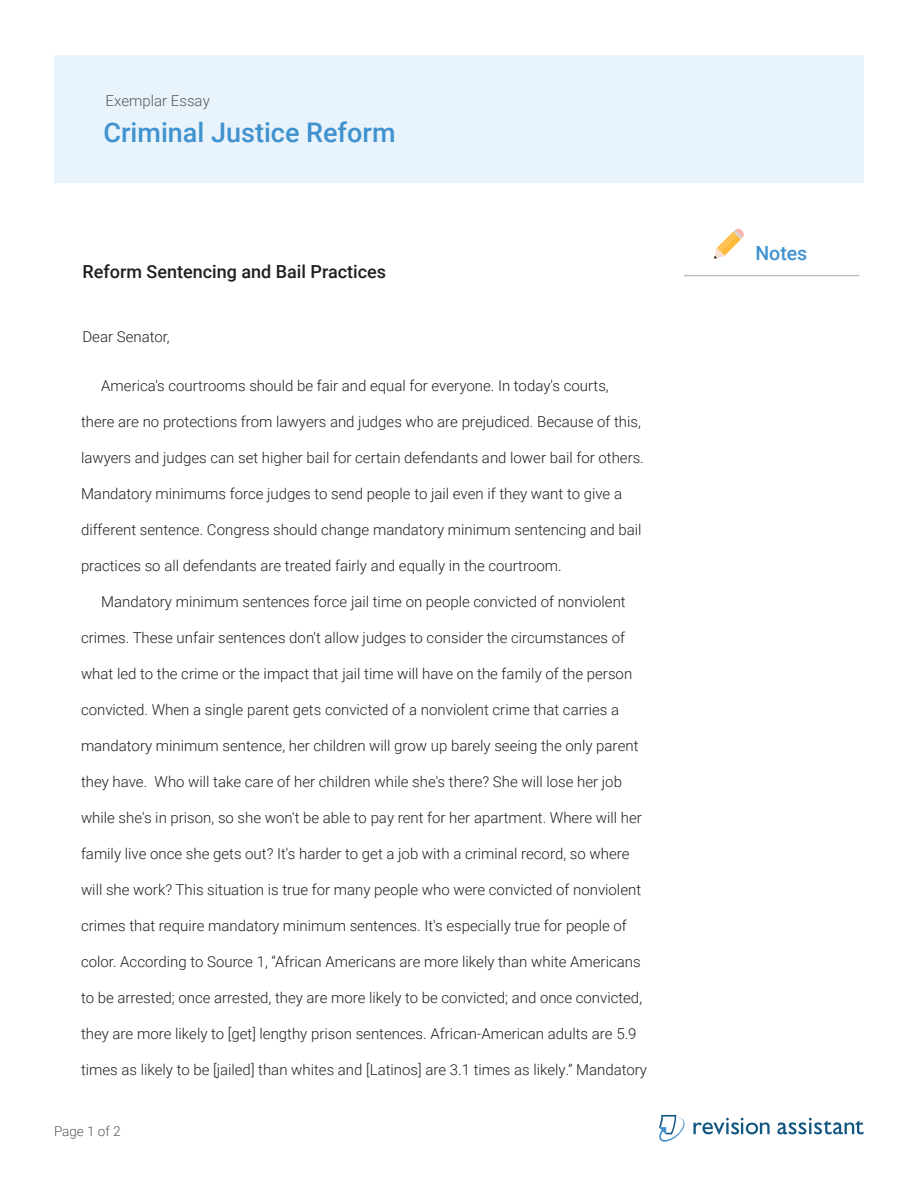
<style>
.page{position:relative;width:918px;height:1188px;background:#fff}
.page>*{position:absolute;margin:0;border:0;box-sizing:border-box;transform-origin:0 0}
.Prompt_Title{font:500 27px "Roboto";color:#4092cf}
.t1{font:500 19.5px "Roboto";color:#4092cf}
.Essay_Title{font:500 18px "Roboto";color:#231f20}
.Essay_Text{font:300 15px "Roboto";color:#231f20}
.Exemplar_Essay_Subhe{font:300 15px "Roboto";color:#57585a}
.Essay_Text_-_Letter{font:300 15px "Roboto";color:#231f20}
.Exemplar_Essay_Subhe-2{font:300 13.5px "Roboto";color:#57585a}
</style>
<div class="page">
<div style="left:54px;top:55px;width:810px;height:128px;background:#e8f3fb"></div>
<hr style="left:684px;top:275px;width:176px;height:1px;background:#bec0c6">
<svg style="left:714px;top:228px;width:30px;height:31px"></svg>
<svg style="left:659px;top:1115px;width:26px;height:27px"></svg>
<svg style="left:693px;top:1118px;width:77px;height:16px"></svg>
<svg style="left:777px;top:1118px;width:87px;height:16px"></svg>
<p class="Exemplar_Essay_Subhe" style="left:106px;top:91px;width:106px">Exemplar Essay</p>
<p class="Prompt_Title" style="left:104px;top:114px;width:294px">Criminal Justice Reform</p>
<p class="Essay_Title" style="left:82px;top:259px;width:305px">Reform Sentencing and Bail Practices</p>
<p class="Essay_Text_-_Letter" style="left:82px;top:326px;width:89px">Dear Senator,</p>
<p class="Essay_Text" style="left:101px;top:375px;width:509px">America's courtrooms should be fair and equal for everyone. In today's courts,</p>
<p class="Essay_Text" style="left:81px;top:411px;width:562px">there are no protections from lawyers and judges who are prejudiced. Because of this,</p>
<p class="Essay_Text" style="left:81px;top:447px;width:564px">lawyers and judges can set higher bail for certain defendants and lower bail for others.</p>
<p class="Essay_Text" style="left:81px;top:483px;width:543px">Mandatory minimums force judges to send people to jail even if they want to give a</p>
<p class="Essay_Text" style="left:81px;top:519px;width:562px">different sentence. Congress should change mandatory minimum sentencing and bail</p>
<p class="Essay_Text" style="left:81px;top:555px;width:482px">practices so all defendants are treated fairly and equally in the courtroom.</p>
<p class="Essay_Text" style="left:101px;top:591px;width:526px">Mandatory minimum sentences force jail time on people convicted of nonviolent</p>
<p class="Essay_Text" style="left:81px;top:627px;width:546px">crimes. These unfair sentences don't allow judges to consider the circumstances of</p>
<p class="Essay_Text" style="left:81px;top:663px;width:553px">what led to the crime or the impact that jail time will have on the family of the person</p>
<p class="Essay_Text" style="left:81px;top:699px;width:540px">convicted. When a single parent gets convicted of a nonviolent crime that carries a</p>
<p class="Essay_Text" style="left:81px;top:735px;width:559px">mandatory minimum sentence, her children will grow up barely seeing the only parent</p>
<p class="Essay_Text" style="left:81px;top:771px;width:543px">they have. Who will take care of her children while she's there? She will lose her job</p>
<p class="Essay_Text" style="left:81px;top:807px;width:562px">while she's in prison, so she won't be able to pay rent for her apartment. Where will her</p>
<p class="Essay_Text" style="left:81px;top:843px;width:550px">family live once she gets out? It's harder to get a job with a criminal record, so where</p>
<p class="Essay_Text" style="left:81px;top:879px;width:562px">will she work? This situation is true for many people who were convicted of nonviolent</p>
<p class="Essay_Text" style="left:81px;top:915px;width:547px">crimes that require mandatory minimum sentences. It's especially true for people of</p>
<p class="Essay_Text" style="left:81px;top:951px;width:561px">color. According to Source 1, “African Americans are more likely than white Americans</p>
<p class="Essay_Text" style="left:81px;top:987px;width:563px">to be arrested; once arrested, they are more likely to be convicted; and once convicted,</p>
<p class="Essay_Text" style="left:81px;top:1023px;width:557px">they are more likely to [get] lengthy prison sentences. African-American adults are 5.9</p>
<p class="Essay_Text" style="left:81px;top:1059px;width:568px">times as likely to be [jailed] than whites and [Latinos] are 3.1 times as likely.” Mandatory</p>
<p class="Exemplar_Essay_Subhe-2" style="left:54px;top:1122px;width:68px">Page 1 of 2</p>
<p class="t1" style="left:755px;top:240px;width:53px">Notes</p>
</div>
